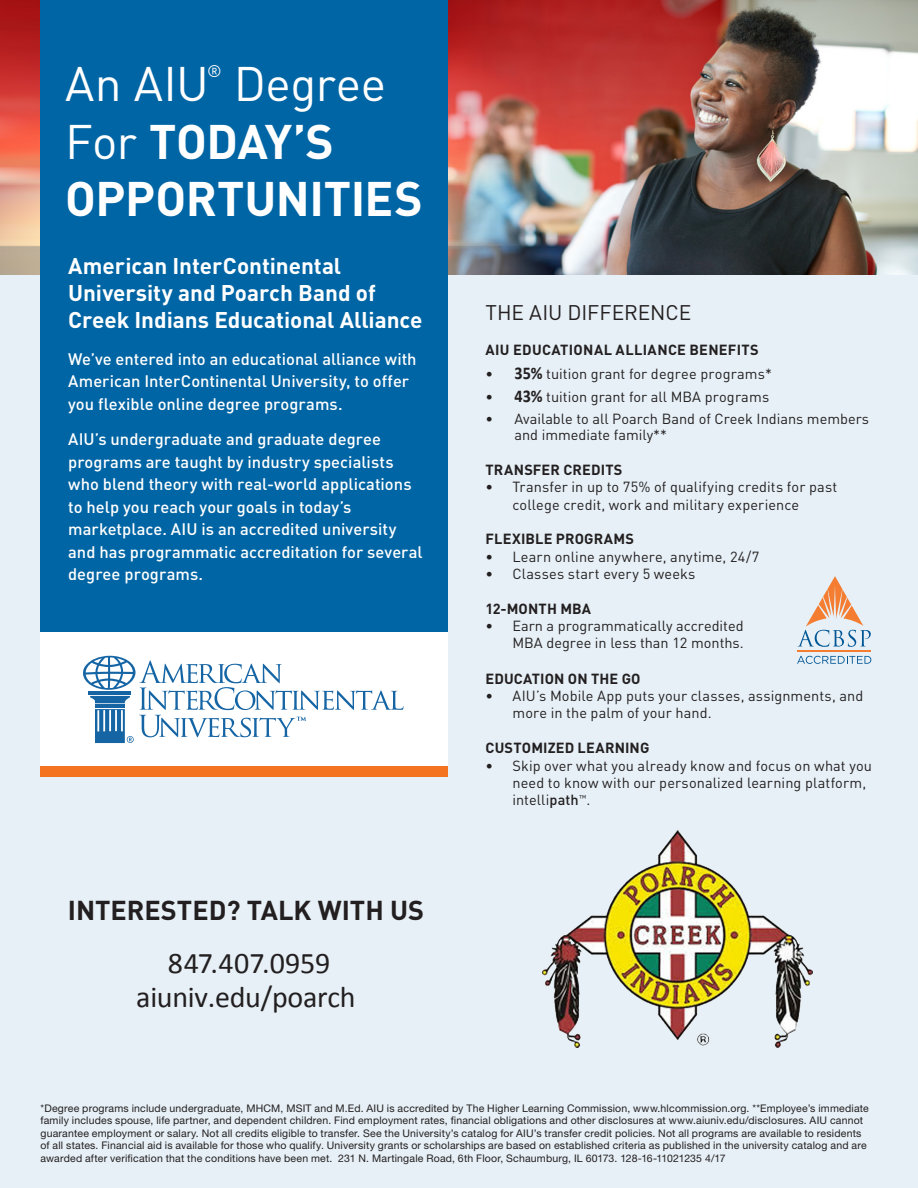
<style>
.page{position:relative;width:918px;height:1188px;background:#fff}
.page>*{position:absolute;margin:0;border:0;box-sizing:border-box;transform-origin:0 0}
.t1{font:47.85px/57.4px "DINOT";letter-spacing:-.005em;color:#fff}
.t2{font:700 47.85px "DINOT";letter-spacing:-.005em;color:#fff}
.t3{font:30px/34.5px "Calibri";letter-spacing:-.01em;color:#231f20;text-align:center}
.t4{font:700 27px "DINOT";color:#231f20}
.t5{font:700 22.5px/27px "DINOT";letter-spacing:-.005em;color:#fff}
.t6{font:21px "DINOT";letter-spacing:-.005em;color:#231f20}
.t7{font:16.65px "DINOT";color:#fff}
.t8{font:500 16.5px/22.5px "DINOT";color:#fff}
.t9{font:14.55px/17.4px "DINOT";letter-spacing:.005em;color:#231f20}
.t10{font:700 14.55px "DINOT";letter-spacing:.015em;color:#231f20}
.t11{font:10.5px/12.6px "Helvetica Neue LT Std";letter-spacing:.02em;color:#231f20}
.s1{font-weight:700}
.s2{font-family:"Calibri";font-weight:700;font-size:18px}
.s3{font-weight:500}
</style>
<div class="page">
<div style="left:0;top:272px;width:918px;height:916px;background:#e6f0f6"></div>
<img style="left:0;top:0;width:918px;height:274px">
<div style="left:40px;top:0;width:408px;height:680px;background:#0065a4"></div>
<div style="left:40px;top:633px;width:408px;height:133px;background:#fff"></div>
<div style="left:40px;top:766px;width:408px;height:10px;background:#f37321"></div>
<svg style="left:83px;top:656px;width:320px;height:87px"></svg>
<hr style="left:797px;top:651px;width:74px;height:1px;background:#f47d31">
<svg style="left:797px;top:576px;width:74px;height:71px"></svg>
<svg style="left:797px;top:656px;width:74px;height:8px"></svg>
<img style="left:542px;top:830px;width:271px;height:217px">
<p class="t1" style="left:65px;top:55px;width:145px">An AIU</p>
<p class="t7" style="left:207px;top:60px;width:16px">®</p>
<p class="t1" style="left:65px;top:55px;width:322px;text-indent:169px">Degree<br>For <span class="s1">TODAY’S</span></p>
<p class="t2" style="left:65px;top:168px;width:359px">OPPORTUNITIES</p>
<p class="t5" style="left:68px;top:252px;width:356px">American InterContinental<br>University and Poarch Band of<br>Creek Indians Educational Alliance</p>
<p class="t8" style="left:68px;top:347px;width:350px">We’ve entered into an educational alliance with<br>American InterContinental University, to offer you flexible online degree programs.</p>
<p class="t8" style="left:68px;top:427px;width:356px">AIU’s undergraduate and graduate degree programs are taught by industry specialists who blend theory with real-world applications to help you reach your goals in today’s marketplace. AIU is an accredited university and has programmatic accreditation for several degree programs.</p>
<p class="t4" style="left:68px;top:892px;width:358px">INTERESTED? TALK WITH US</p>
<p class="t3" style="left:136px;top:946px;width:221px">847.407.0959 aiuniv.edu/poarch</p>
<p class="t6" style="left:485px;top:300px;width:207px">THE AIU DIFFERENCE</p>
<p class="t10" style="left:486px;top:340px;width:275px">AIU EDUCATIONAL ALLIANCE BENEFITS</p>
<p class="t9" style="left:485px;top:365px;width:288px">• <span class="s2">35%</span> tuition grant for degree programs*</p>
<p class="t9" style="left:485px;top:388px;width:285px">• <span class="s2">43%</span> tuition grant for all MBA programs</p>
<p class="t9" style="left:514px;top:410px;width:356px;line-height:16.2px;text-indent:-29px">• Available to all Poarch Band of Creek Indians members and immediate family**</p>
<p class="t10" style="left:485px;top:460px;width:139px">TRANSFER CREDITS</p>
<p class="t9" style="left:512px;top:478px;width:326px;text-indent:-27px">• Transfer in up to 75% of qualifying credits for past college credit, work and military experience</p>
<p class="t10" style="left:485px;top:530px;width:150px">FLEXIBLE PROGRAMS</p>
<p class="t9" style="left:485px;top:548px;width:275px">• Learn online anywhere, anytime, 24/7</p>
<p class="t9" style="left:485px;top:565px;width:212px">• Classes start every 5 weeks</p>
<p class="t10" style="left:485px;top:599px;width:107px">12-MONTH MBA</p>
<p class="t9" style="left:485px;top:618px;width:260px;line-height:16.2px;text-align:right">• Earn a programmatically accredited<br>MBA degree in less than 12 months.</p>
<p class="t10" style="left:485px;top:669px;width:157px">EDUCATION ON THE GO</p>
<p class="t9" style="left:512px;top:687px;width:352px;text-indent:-27px">• AIU’s Mobile App puts your classes, assignments, and more in the palm of your hand.</p>
<p class="t10" style="left:485px;top:738px;width:166px">CUSTOMIZED LEARNING</p>
<p class="t9" style="left:512px;top:756px;width:361px;text-indent:-27px">• Skip over what you already know and focus on what you need to know with our personalized learning platform, intelli<span class="s3">path</span><sup>™</sup>.</p>
<p class="t11" style="left:40px;top:1101px;width:830px">*Degree programs include undergraduate, MHCM, MSIT and M.Ed. AIU is accredited by The Higher Learning Commission, www.hlcommission.org. **Employee’s immediate family includes spouse, life partner, and dependent children. Find employment rates, financial obligations and other disclosures at www.aiuniv.edu/disclosures. AIU cannot guarantee employment or salary. Not all credits eligible to transfer. See the University’s catalog for AIU’s transfer credit policies. Not all programs are available to residents of all states. Financial aid is available for those who qualify. University grants or scholarships are based on established criteria as published in the university catalog and are awarded after verification that the conditions have been met. 231 N. Martingale Road, 6th Floor, Schaumburg, IL 60173. 128-16-11021235 4/17</p>
</div>
